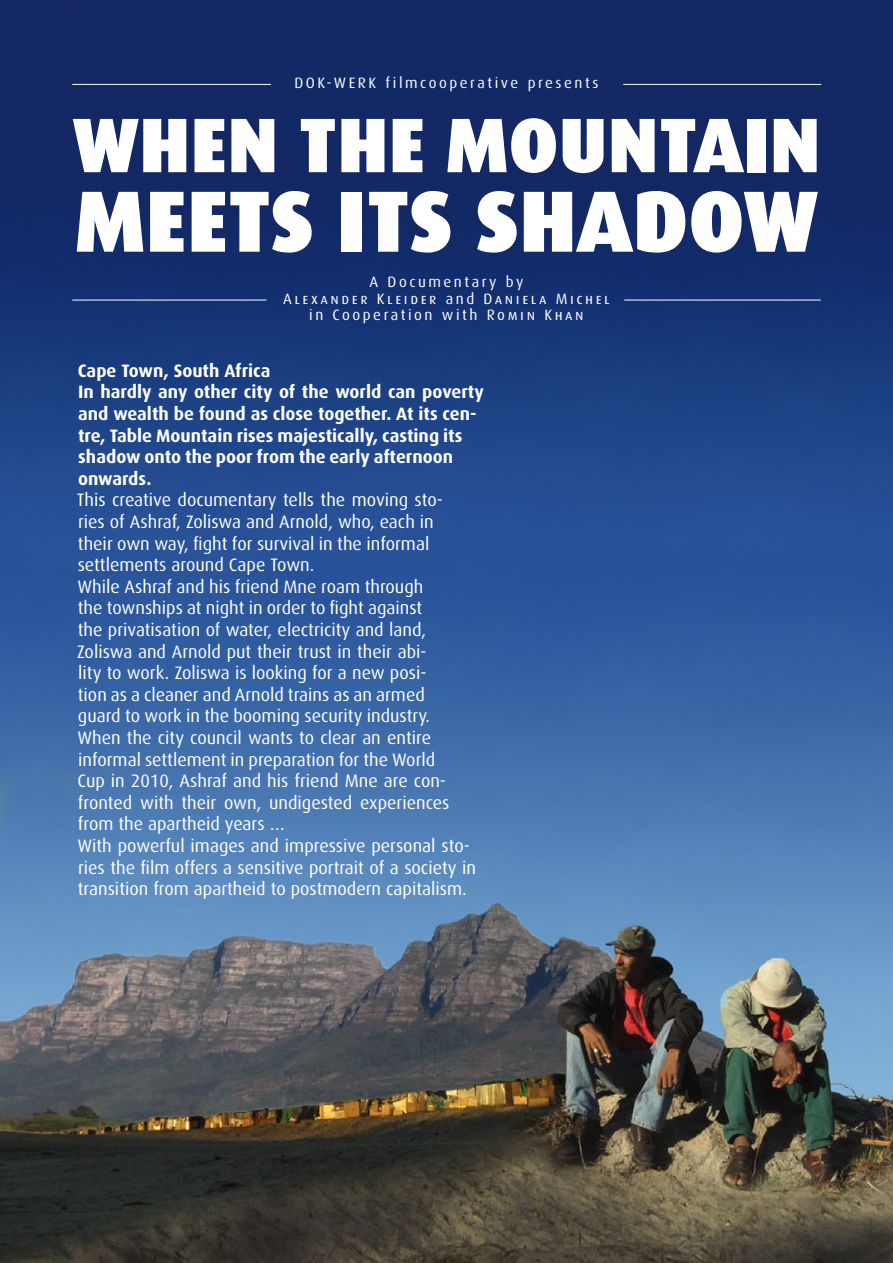
<style>
.page{position:relative;width:893px;height:1263px;background:#fff}
.page>*{position:absolute;margin:0;border:0;box-sizing:border-box;transform-origin:0 0}
.t1{font:900 87px "Dax";color:#fff}
.t2{font:900 77.4px "Dax";color:#fff}
.t3{font:18px/21.6px "Dax";color:#fff}
.t4{font:700 18px/21.6px "Dax";color:#fff}
.t5{font:15px "Dax";letter-spacing:.17em;color:#fff}
.t6{font:15px "Dax Regular Caps";letter-spacing:.17em;color:#fff}
.t7{font:15px "Dax";letter-spacing:.17em;color:#fbffff}
.s1{font-family:"Dax"}
.s2{font-family:"Dax Regular Caps"}
</style>
<div class="page">
<img style="left:0;top:0;width:893px;height:1263px">
<hr style="left:72px;top:84px;width:199px;height:1px;background:#fbffff">
<hr style="left:623px;top:84px;width:198px;height:1px;background:#fbffff">
<hr style="left:72px;top:300px;width:194px;height:1px;background:#fbffff">
<hr style="left:624px;top:300px;width:197px;height:1px;background:#fbffff">
<p class="t7" style="left:294px;top:75px;width:306px">DOK-WERK filmcooperative presents</p>
<h2 class="t2" style="left:72px;top:101px;width:750px">WHEN THE MOUNTAIN</h2>
<h1 class="t1" style="left:75px;top:171px;width:744px">MEETS ITS SHADOW</h1>
<p class="t5" style="left:370px;top:274px;width:155px">A Documentary by</p>
<p class="t6" style="left:283px;top:290px;width:328px">Alexander Kleider <span class="s1">and</span> Daniela Michel</p>
<p class="t5" style="left:309px;top:307px;width:276px">in Cooperation with <span class="s2">Romin Khan</span></p>
<p class="t4" style="left:78px;top:360px;width:408px">Cape Town, South Africa<br>In hardly any other city of the world can poverty and wealth be found as close together. At its cen&shy;tre, Table Mountain rises majestically, casting its shadow onto the poor from the early afternoon onwards.</p>
<p class="t3" style="left:77px;top:489px;width:401px">This creative documentary tells the moving sto-<br>ries of Ashraf, Zoliswa and Arnold, who, each in<br>their own way, fight for survival in the informal settlements around Cape Town.<br>While Ashraf and his friend Mne roam through<br>the townships at night in order to fight against<br>the privatisation of water, electricity and land, Zoliswa and Arnold put their trust in their abi-<br>lity to work. Zoliswa is looking for a new posi-<br>tion as a cleaner and Arnold trains as an armed<br>guard to work in the booming security industry.<br>When the city council wants to clear an entire informal settlement in preparation for the World<br>Cup in 2010, Ashraf and his friend Mne are con&shy;fronted with their own, undigested experiences from the apartheid years …<br>With powerful images and impressive personal sto&shy;ries the film offers a sensitive portrait of a society in transition from apartheid to postmodern capitalism.</p>
</div>
